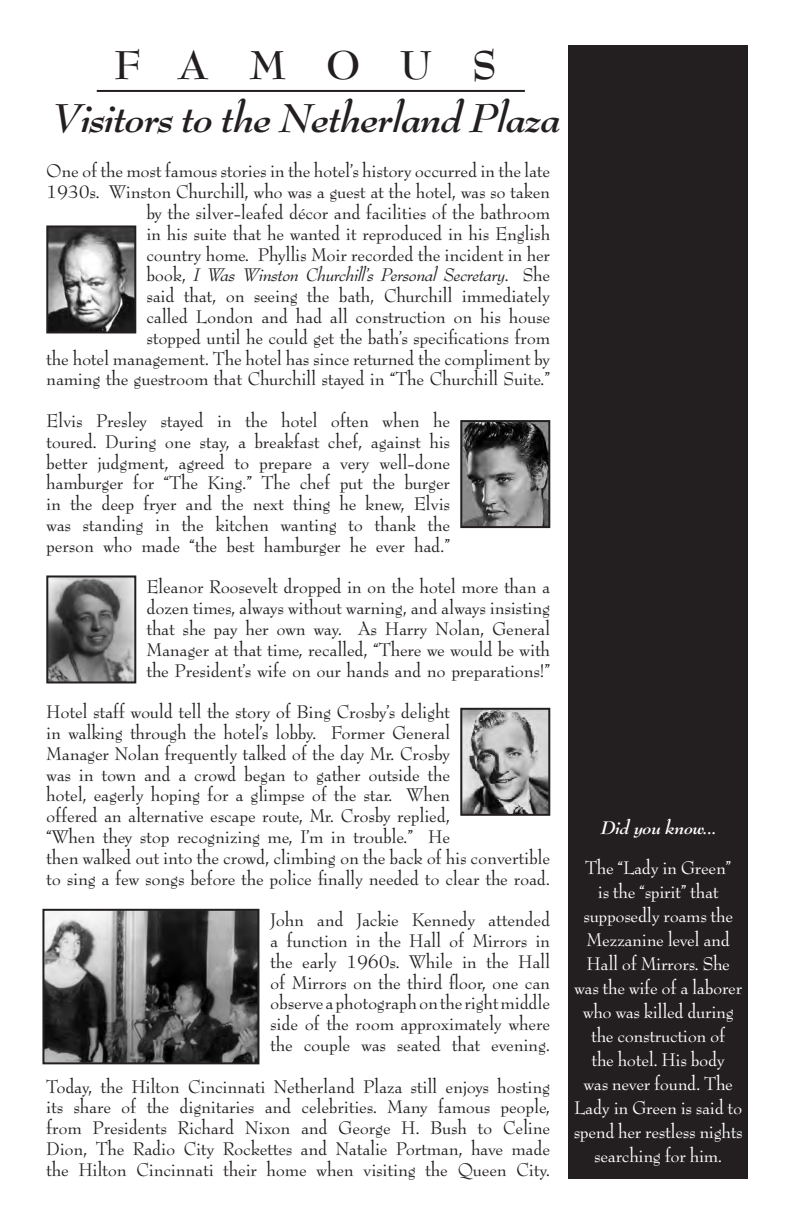
<style>
.page{position:relative;width:792px;height:1224px;background:#fff}
.page>*{position:absolute;margin:0;border:0;box-sizing:border-box;transform-origin:0 0}
.t1{font:italic 700 44px "Bernhard Modern Std";letter-spacing:-.02em;color:#231f20}
.t2{font:700 44px "Bernhard Modern Std";letter-spacing:.9em;color:#231f20}
.t3{font:20px/20.8px "Bernhard Modern Std";letter-spacing:-.015em;color:#231f20;text-align:justify}
.t4{font:20px/24px "Bernhard Modern Std";letter-spacing:-.02em;color:#fff;text-align:center}
.t5{font:italic 700 20px "Bernhard Modern Std";color:#fff}
.s1{font-style:italic}
</style>
<div class="page">
<div style="left:568px;top:45px;width:180px;height:1134px;background:#231f20"></div>
<img style="left:49px;top:228px;width:84px;height:102px">
<div style="left:46px;top:225px;width:90px;height:108px;border:2px solid #231f20"></div>
<hr style="left:97px;top:90px;width:428px;height:2px;background:#231f20">
<img style="left:463px;top:423px;width:84px;height:102px">
<div style="left:460px;top:420px;width:90px;height:108px;border:2px solid #231f20"></div>
<img style="left:49px;top:578px;width:84px;height:102px">
<div style="left:46px;top:575px;width:90px;height:108px;border:2px solid #231f20"></div>
<img style="left:463px;top:711px;width:84px;height:102px">
<div style="left:460px;top:708px;width:90px;height:108px;border:2px solid #231f20"></div>
<img style="left:45px;top:912px;width:211px;height:149px">
<div style="left:42px;top:909px;width:217px;height:155px;border:2px solid #231f20"></div>
<p class="t2" style="left:114px;top:42px;width:384px">FAMOUS</p>
<p class="t1" style="left:50px;top:94px;width:512px">Visitors to the Netherland Plaza</p>
<p class="t3" style="left:46px;top:161px;width:506px;text-align:right">One of the most famous stories in the hotel’s history occurred in the late 1930s. Winston Churchill, who was a guest at the hotel, was so taken by the silver-leafed décor and facilities of the bathroom<br>in his suite that he wanted it reproduced in his English<br>country home. Phyllis Moir recorded the incident in her<br>book, <span class="s1">I Was Winston Churchill’s Personal Secretary</span>. She<br>said that, on seeing the bath, Churchill immediately<br>called London and had all construction on his house<br>stopped until he could get the bath’s specifications from<br>the hotel management. The hotel has since returned the compliment by naming the guestroom that Churchill stayed in “The Churchill Suite.”</p>
<p class="t3" style="left:46px;top:411px;width:405px">Elvis Presley stayed in the hotel often when he toured. During one stay, a breakfast chef, against his better judgment, agreed to prepare a very well-done hamburger for “The King.” The chef put the burger in the deep fryer and the next thing he knew, Elvis was standing in the kitchen wanting to thank the person who made “the best hamburger he ever had.”</p>
<p class="t3" style="left:146px;top:577px;width:405px">Eleanor Roosevelt dropped in on the hotel more than a dozen times, always without warning, and always insisting that she pay her own way. As Harry Nolan, General Manager at that time, recalled, “There we would be with the President’s wife on our hands and no preparations!”</p>
<p class="t3" style="left:46px;top:702px;width:506px;text-align:left">Hotel staff would tell the story of Bing Crosby’s delight<br>in walking through the hotel’s lobby. Former General<br>Manager Nolan frequently talked of the day Mr. Crosby<br>was in town and a crowd began to gather outside the<br>hotel, eagerly hoping for a glimpse of the star. When<br>offered an alternative escape route, Mr. Crosby replied,<br>“When they stop recognizing me, I’m in trouble.” He<br>then walked out into the crowd, climbing on the back of his convertible to sing a few songs before the police finally needed to clear the road.</p>
<p class="t3" style="left:270px;top:910px;width:282px">John and Jackie Kennedy attended a function in the Hall of Mirrors in the early 1960s. While in the Hall of Mirrors on the third floor, one can observe a photograph on the right middle side of the room approximately where the couple was seated that evening.</p>
<p class="t3" style="left:46px;top:1076px;width:506px">Today, the Hilton Cincinnati Netherland Plaza still enjoys hosting its share of the dignitaries and celebrities. Many famous people, from Presidents Richard Nixon and George H. Bush to Celine Dion, The Radio City Rockettes and Natalie Portman, have made the Hilton Cincinnati their home when visiting the Queen City.</p>
<p class="t5" style="left:600px;top:816px;width:117px">Did you know...</p>
<p class="t4" style="left:574px;top:856px;width:171px">The “Lady in Green”<br>is the “spirit” that supposedly roams the<br>Mezzanine level and<br>Hall of Mirrors. She was the wife of a laborer who was killed during the construction of<br>the hotel. His body<br>was never found. The<br>Lady in Green is said to spend her restless nights searching for him.</p>
</div>
